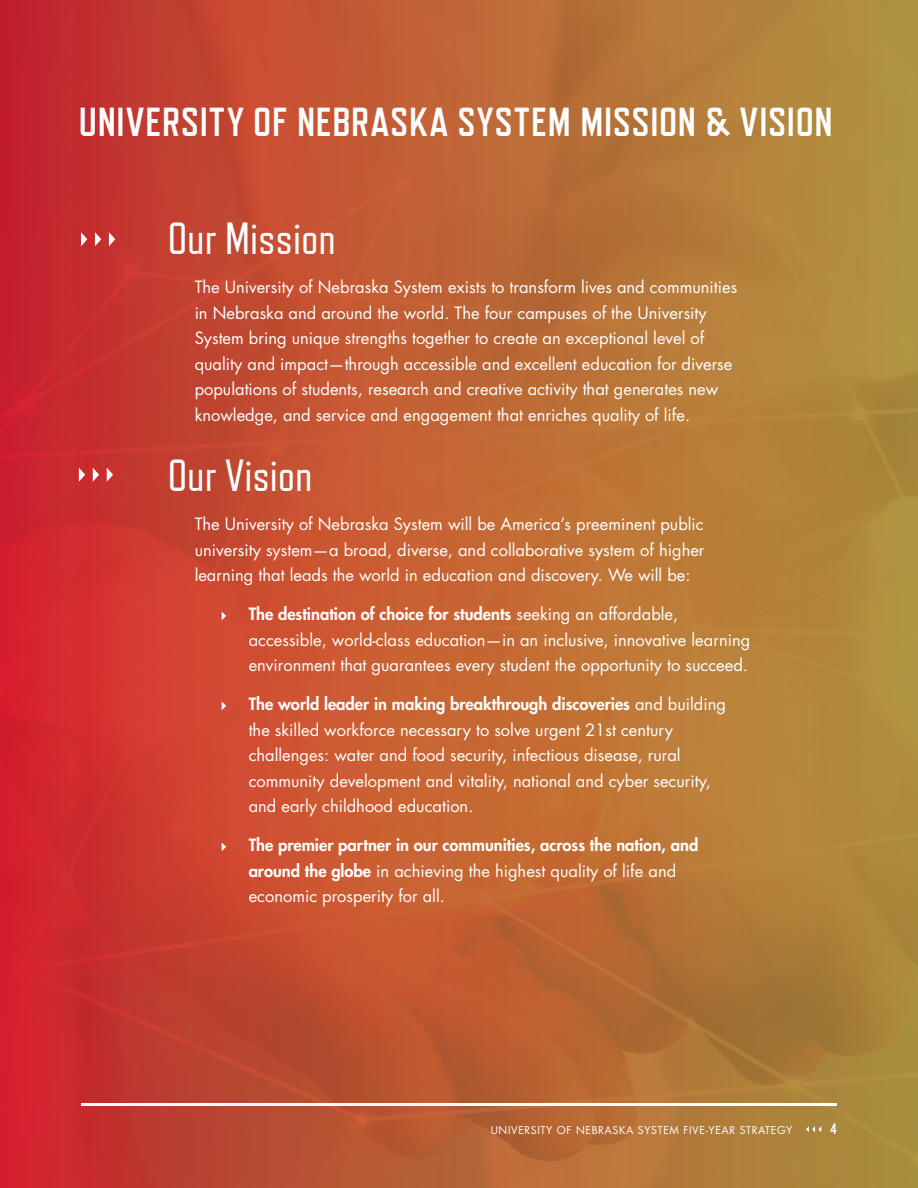
<style>
.page{position:relative;width:918px;height:1188px;background:#fff}
.page>*{position:absolute;margin:0;border:0;box-sizing:border-box;transform-origin:0 0}
.t1{font:45px "Refrigerator Deluxe";color:#fff}
.t2{font:700 40.5px "Refrigerator Deluxe";letter-spacing:.015em;color:#fff}
.t3{font:16.5px/25.5px "Futura Std";color:#fff}
.t4{font:800 16.5px/25.5px "Futura Std";color:#fff}
.t5{font:700 15px "Refrigerator Deluxe";color:#fff}
.t6{font:10.5px "Futura Std";letter-spacing:.06em;color:#fff}
.s1{font-weight:800}
.s2{font-weight:400}
</style>
<div class="page">
<img style="left:0;top:0;width:918px;height:1188px">
<hr style="left:81px;top:1104px;width:756px;height:2px;background:#fff">
<svg style="left:222px;top:612px;width:4px;height:8px"></svg>
<svg style="left:222px;top:702px;width:4px;height:8px"></svg>
<svg style="left:222px;top:843px;width:4px;height:8px"></svg>
<svg style="left:81px;top:232px;width:6px;height:14px"></svg>
<svg style="left:95px;top:232px;width:6px;height:14px"></svg>
<svg style="left:109px;top:232px;width:6px;height:14px"></svg>
<svg style="left:79px;top:468px;width:6px;height:14px"></svg>
<svg style="left:93px;top:468px;width:6px;height:14px"></svg>
<svg style="left:107px;top:468px;width:6px;height:14px"></svg>
<svg style="left:806px;top:1126px;width:15px;height:6px"></svg>
<p class="t2" style="left:79px;top:99px;width:755px">UNIVERSITY OF NEBRASKA SYSTEM MISSION &amp; VISION</p>
<p class="t1" style="left:168px;top:212px;width:170px">Our Mission</p>
<p class="t3" style="left:195px;top:275px;width:544px">The University of Nebraska System exists to transform lives and communities in Nebraska and around the world. The four campuses of the University System bring unique strengths together to create an exceptional level of quality and impact—through accessible and excellent education for diverse populations of students, research and creative activity that generates new knowledge, and service and engagement that enriches quality of life.</p>
<p class="t1" style="left:168px;top:449px;width:147px">Our Vision</p>
<p class="t3" style="left:195px;top:512px;width:511px;text-align:justify">The University of Nebraska System will be America’s preeminent public university system—a broad, diverse, and collaborative system of higher learning that leads the world in education and discovery. We will be:</p>
<p class="t3" style="left:249px;top:602px;width:503px"><span class="s1">The destination of choice for students</span> seeking an affordable, accessible, world-class education—in an inclusive, innovative learning environment that guarantees every student the opportunity to succeed.</p>
<p class="t3" style="left:249px;top:692px;width:479px"><span class="s1">The world leader in making breakthrough discoveries</span> and building the skilled workforce necessary to solve urgent 21st century challenges: water and food security, infectious disease, rural community development and vitality, national and cyber security, and early childhood education.</p>
<p class="t4" style="left:249px;top:832px;width:451px">The premier partner in our communities, across the nation, and around the globe <span class="s2">in achieving the highest quality of life and economic prosperity for all.</span></p>
<p class="t6" style="left:491px;top:1123px;width:303px">UNIVERSITY OF NEBRASKA SYSTEM FIVE-YEAR STRATEGY</p>
<p class="t5" style="left:830px;top:1120px;width:8px">4</p>
</div>
